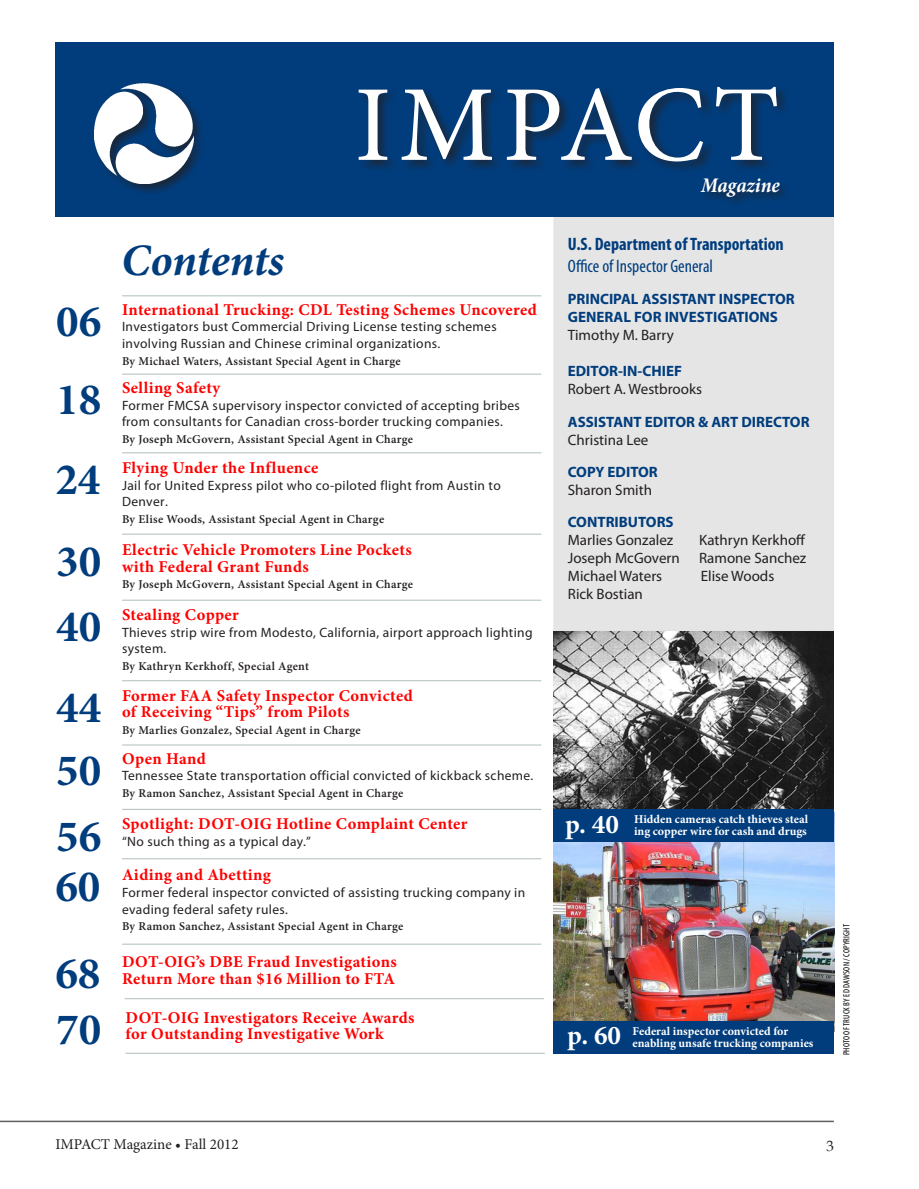
<style>
.page{position:relative;width:919px;height:1189px;background:#fff}
.page>*{position:absolute;margin:0;border:0;box-sizing:border-box;transform-origin:0 0}
.t1{font:108px "Minion Pro";letter-spacing:.07em;color:#fff}
.t2{font:700 45px "Minion Pro";color:#013d7d}
.t3{font:italic 700 45px "Minion Pro";letter-spacing:-.005em;color:#013d7d}
.t4{font:700 27px "Minion Pro";color:#fff}
.t5{font:italic 700 condensed 21px "Minion Pro";letter-spacing:-.005em;color:#fff}
.t6{font:700 condensed 18px/21.6px "Myriad Pro";color:#013d7d}
.t7{font:700 16.5px/16.5px "Minion Pro";letter-spacing:.025em;color:#f00}
.t8{font:15px/18px "Myriad Pro";color:#231f20}
.t9{font:700 15px/18px "Myriad Pro";color:#013d7d}
.t10{font:15px "Minion Pro";color:#231f20}
.t11{font:15px "Book Antiqua";color:#231f20}
.t12{font:13.5px/16.5px "Myriad Pro";letter-spacing:.025em;color:#231f20}
.t13{font:600 12px "Minion Pro";letter-spacing:.02em;color:#231f20}
.t14{font:700 12px/12px "Minion Pro";color:#fff}
.t15{font:condensed 9px "Myriad Pro";letter-spacing:.02em;color:#000}
.s1{font-weight:400}
.s2{font-weight:400;color:#231f20}
.s3{font-weight:700;color:#013d7d}
</style>
<div class="page">
<div style="left:554px;top:218px;width:278px;height:413px;background:#e5e5e5"></div>
<div style="left:553px;top:217px;width:280px;height:414px;border:2px solid #e3e3e3"></div>
<hr style="left:0;top:1120px;width:833px;height:1px;background:#5f5f62">
<div style="left:55px;top:43px;width:778px;height:174px;background:#013d7d"></div>
<div style="left:355px;top:84px;width:434px;height:90px;background:#231f20;opacity:.75"></div>
<div style="left:91px;top:80px;width:115px;height:116px;background:#231f20;opacity:.75"></div>
<img style="left:95px;top:83px;width:98px;height:100px">
<div style="left:698px;top:175px;width:92px;height:34px;background:#231f20;opacity:.75"></div>
<hr style="left:122px;top:295px;width:419px;height:1px;background:#afbfba">
<hr style="left:122px;top:374px;width:419px;height:1px;background:#afbfba">
<hr style="left:122px;top:452px;width:419px;height:1px;background:#afbfba">
<hr style="left:122px;top:534px;width:419px;height:1px;background:#afbfba">
<hr style="left:122px;top:599px;width:419px;height:1px;background:#afbfba">
<hr style="left:122px;top:680px;width:419px;height:1px;background:#afbfba">
<hr style="left:122px;top:744px;width:419px;height:1px;background:#afbfba">
<hr style="left:122px;top:808px;width:419px;height:1px;background:#afbfba">
<hr style="left:122px;top:858px;width:419px;height:1px;background:#afbfba">
<hr style="left:122px;top:943px;width:419px;height:1px;background:#afbfba">
<hr style="left:124px;top:998px;width:419px;height:1px;background:#afbfba">
<hr style="left:125px;top:1052px;width:419px;height:1px;background:#afbfba">
<img style="left:553px;top:631px;width:280px;height:178px">
<img style="left:553px;top:842px;width:280px;height:178px">
<div style="left:553px;top:809px;width:280px;height:33px;background:#013d7d"></div>
<div style="left:552px;top:1020px;width:281px;height:33px;background:#013d7d"></div>
<h1 class="t1" style="left:354px;top:53px;width:426px">IMPACT</h1>
<h1 class="t5" style="left:700px;top:171px;width:80px">Magazine</h1>
<h2 class="t3" style="left:121px;top:228px;width:164px">Contents</h2>
<p class="t2" style="left:56px;top:289px;width:46px">06</p>
<p class="t7" style="left:122px;top:301px;width:416px">International Trucking: CDL Testing Schemes Uncovered</p>
<p class="t12" style="left:122px;top:318px;width:376px">investigators bust commercial Driving license testing schemes involving russian and chinese criminal organizations.</p>
<p class="t13" style="left:122px;top:352px;width:280px">By Michael Waters, Assistant Special Agent in Charge</p>
<p class="t2" style="left:56px;top:368px;width:47px">18</p>
<p class="t7" style="left:122px;top:379px;width:99px">Selling Safety</p>
<p class="t12" style="left:122px;top:396px;width:399px">former fmcSA supervisory inspector convicted of accepting bribes from consultants for canadian cross-border trucking companies.</p>
<p class="t13" style="left:122px;top:430px;width:292px">By Joseph McGovern, Assistant Special Agent in Charge</p>
<p class="t2" style="left:55px;top:447px;width:46px">24</p>
<p class="t7" style="left:122px;top:459px;width:198px">Flying Under the Influence</p>
<p class="t12" style="left:122px;top:476px;width:380px">Jail for united express pilot who co-piloted flight from Austin to<br>Denver.</p>
<p class="t13" style="left:122px;top:510px;width:263px">By Elise Woods, Assistant Special Agent in Charge</p>
<p class="t2" style="left:56px;top:530px;width:47px">30</p>
<p class="t7" style="left:122px;top:541px;width:291px">Electric Vehicle Promoters Line Pockets with Federal Grant Funds</p>
<p class="t13" style="left:122px;top:576px;width:292px">By Joseph McGovern, Assistant Special Agent in Charge</p>
<p class="t2" style="left:56px;top:594px;width:47px">40</p>
<p class="t7" style="left:122px;top:606px;width:118px">Stealing Copper</p>
<p class="t12" style="left:122px;top:623px;width:412px">thieves strip wire from modesto, california, airport approach lighting system.</p>
<p class="t13" style="left:122px;top:657px;width:188px">By Kathryn Kerkhoff, Special Agent</p>
<p class="t2" style="left:56px;top:675px;width:47px">44</p>
<p class="t7" style="left:122px;top:686px;width:292px">Former FAA Safety Inspector Convicted of Receiving “Tips” from Pilots</p>
<p class="t13" style="left:122px;top:721px;width:240px">By Marlies Gonzalez, Special Agent in Charge</p>
<p class="t2" style="left:56px;top:738px;width:47px">50</p>
<p class="t7" style="left:122px;top:750px;width:85px">Open Hand</p>
<p class="t12" style="left:122px;top:767px;width:412px">tennessee State transportation official convicted of kickback scheme.</p>
<p class="t13" style="left:122px;top:784px;width:283px">By Ramon Sanchez, Assistant Special Agent in Charge</p>
<p class="t2" style="left:56px;top:805px;width:47px">56</p>
<p class="t7" style="left:122px;top:815px;width:347px">Spotlight: DOT-OIG Hotline Complaint Center</p>
<p class="t12" style="left:122px;top:832px;width:190px">“no such thing as a typical day.”</p>
<p class="t2" style="left:55px;top:854px;width:46px">60</p>
<p class="t7" style="left:122px;top:866px;width:150px">Aiding and Abetting</p>
<p class="t12" style="left:122px;top:883px;width:404px">former federal inspector convicted of assisting trucking company in evading federal safety rules.</p>
<p class="t13" style="left:122px;top:917px;width:283px">By Ramon Sanchez, Assistant Special Agent in Charge</p>
<p class="t2" style="left:55px;top:941px;width:46px">68</p>
<p class="t7" style="left:122px;top:953px;width:276px">DOT-OIG’s DBE Fraud Investigations<br>Return More than $16 Million to FTA</p>
<p class="t2" style="left:56px;top:997px;width:47px">70</p>
<p class="t7" style="left:125px;top:1008px;width:290px">DOT-OIG Investigators Receive Awards for Outstanding Investigative Work</p>
<p class="t6" style="left:567px;top:233px;width:217px">U.S. Department of Transportation<br><span class="s1">Office of Inspector General</span></p>
<p class="t9" style="left:567px;top:289px;width:228px">PRINCIPAL ASSISTANT INSPECTOR<br>GENERAL FOR INVESTIGATIONS <span class="s2">timothy m. barry</span></p>
<p class="t8" style="left:567px;top:362px;width:136px"><span class="s3">EDITOR-IN-CHIEF </span>robert A. Westbrooks</p>
<p class="t9" style="left:567px;top:412px;width:243px">ASSISTANT EDITOR &amp; ART DIRECTOR <span class="s2">christina lee</span></p>
<p class="t8" style="left:567px;top:462px;width:91px"><span class="s3">COPY EDITOR<br></span>Sharon Smith</p>
<p class="t8" style="left:567px;top:513px;width:113px"><span class="s3">CONTRIBUTORS </span>marlies Gonzalez<br>Joseph mcGovern michael Waters rick bostian</p>
<p class="t8" style="left:698px;top:531px;width:109px;text-align:justify">Kathryn Kerkhoff ramone Sanchez elise Woods</p>
<p class="t4" style="left:564px;top:804px;width:55px">p. 40</p>
<p class="t14" style="left:633px;top:813px;width:175px">Hidden cameras catch thieves steal ing copper wire for cash and drugs</p>
<p class="t4" style="left:567px;top:1016px;width:55px">p. 60</p>
<p class="t14" style="left:632px;top:1024px;width:182px">Federal inspector convicted for enabling unsafe trucking companies</p>
<p class="t15" style="left:840px;top:1055px;width:133px;rotate:-90deg">PHOTO OF TRUCK by ED DAWSON / COPyRIGHT</p>
<p class="t10" style="left:55px;top:1133px;width:185px">IMPACT Magazine • Fall 2012</p>
<p class="t11" style="left:826px;top:1135px;width:9px">3</p>
</div>
